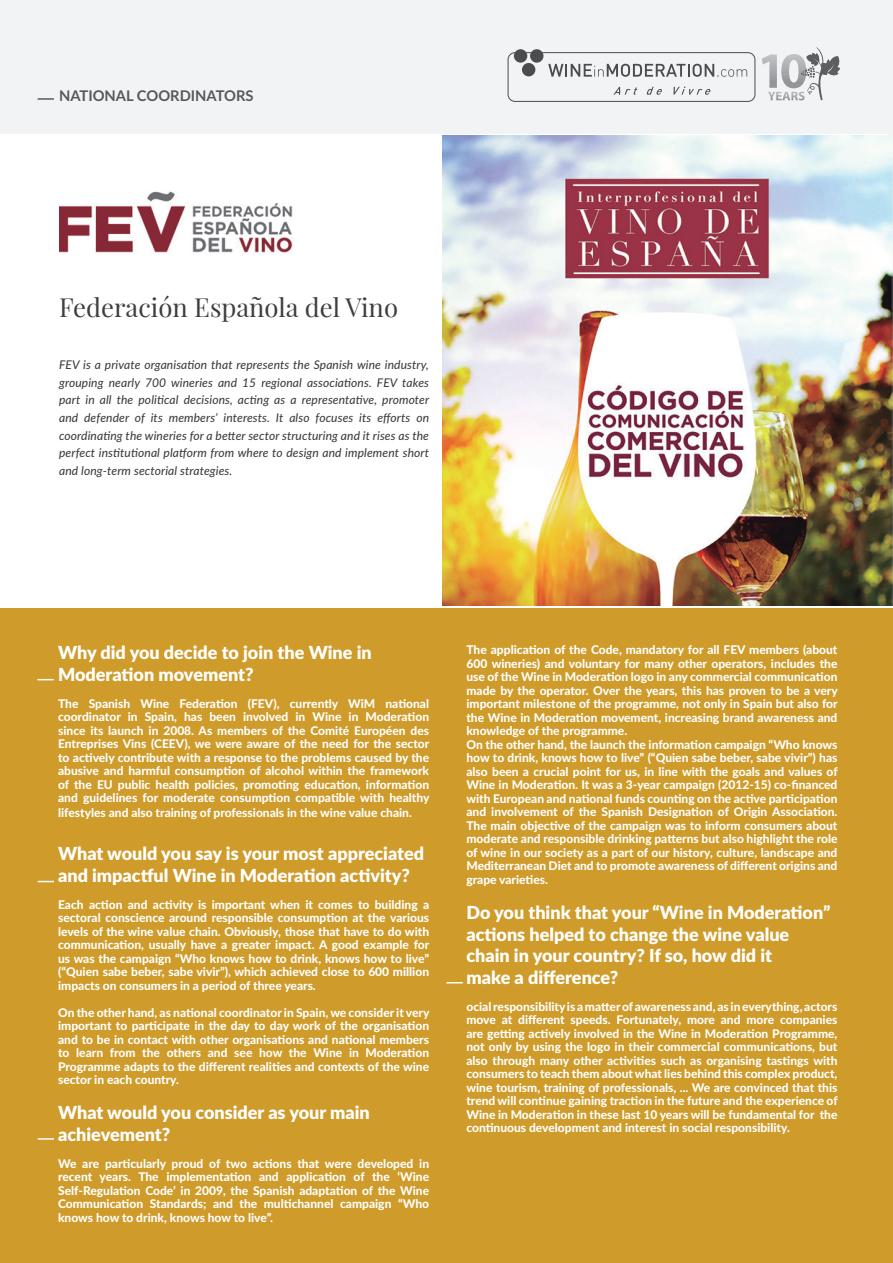
<style>
.page{position:relative;width:893px;height:1263px;background:#fff}
.page>*{position:absolute;margin:0;border:0;box-sizing:border-box;transform-origin:0 0}
.t1{font:25.8px "Playfair Display";color:#3e3e3f}
.t2{font:900 18px/21.6px "Lato";color:#fff}
.t3{font:700 14.7px "Lato";color:#57585a}
.t4{font:800 12px/13.5px "Lato";color:#fff;text-align:justify}
.t5{font:italic 500 12px/17.7px "Lato";letter-spacing:.01em;color:#3e3e3f;text-align:justify}
</style>
<div class="page">
<div style="left:0;top:0;width:893px;height:134px;background:#f2f3f4"></div>
<div style="left:0;top:608px;width:893px;height:655px;background:#cf9b2a"></div>
<div style="left:508px;top:52px;width:247px;height:50px;border:1px solid #4f5152;border-radius:7px"></div>
<svg style="left:613px;top:87px;width:24px;height:8px"></svg>
<svg style="left:647px;top:87px;width:15px;height:8px"></svg>
<svg style="left:673px;top:86px;width:38px;height:9px"></svg>
<svg style="left:548px;top:64px;width:199px;height:13px"></svg>
<img style="left:762px;top:56px;width:6px;height:9px">
<svg style="left:768px;top:48px;width:71px;height:53px"></svg>
<div style="left:514px;top:49px;width:13px;height:14px;background:#4f5152;border-radius:50%"></div>
<div style="left:530px;top:49px;width:13px;height:14px;background:#4f5152;border-radius:50%"></div>
<div style="left:522px;top:63px;width:13px;height:13px;background:#4f5152;border-radius:50%"></div>
<svg style="left:38px;top:881px;width:16px;height:1px"></svg>
<svg style="left:37px;top:679px;width:17px;height:1px"></svg>
<svg style="left:38px;top:98px;width:16px;height:2px"></svg>
<svg style="left:38px;top:1138px;width:16px;height:2px"></svg>
<svg style="left:446px;top:982px;width:17px;height:1px"></svg>
<img style="left:442px;top:136px;width:451px;height:470px">
<img style="left:59px;top:191px;width:234px;height:62px">
<p class="t3" style="left:59px;top:85px;width:196px">NATIONAL COORDINATORS</p>
<h1 class="t1" style="left:59px;top:291px;width:340px">Federación Española del Vino</h1>
<p class="t5" style="left:59px;top:355px;width:372px">FEV is a private organisation that represents the Spanish wine industry, grouping nearly 700 wineries and 15 regional associations. FEV takes part in all the political decisions, acting as a representative, promoter and defender of its members’ interests. It also focuses its efforts on coordinating the wineries for a better sector structuring and it rises as the perfect institutional platform from where to design and implement short and long-term sectorial strategies.</p>
<h2 class="t2" style="left:58px;top:641px;width:315px">Why did you decide to join the Wine in<br>Moderation movement?</h2>
<p class="t4" style="left:58px;top:696px;width:373px">The Spanish Wine Federation (FEV), currently WiM national coordinator in Spain, has been involved in Wine in Moderation since its launch in 2008. As members of the Comité Européen des Entreprises Vins (CEEV), we were aware of the need for the sector to actively contribute with a response to the problems caused by the abusive and harmful consumption of alcohol within the framework of the EU public health policies, promoting education, information and guidelines for moderate consumption compatible with healthy lifestyles and also training of professionals in the wine value chain.</p>
<h2 class="t2" style="left:58px;top:842px;width:367px">What would you say is your most appreciated and impactful Wine in Moderation activity?</h2>
<p class="t4" style="left:58px;top:897px;width:373px">Each action and activity is important when it comes to building a sectoral conscience around responsible consumption at the various levels of the wine value chain. Obviously, those that have to do with communication, usually have a greater impact. A good example for us was the campaign “Who knows how to drink, knows how to live” (“Quien sabe beber, sabe vivir”), which achieved close to 600 million impacts on consumers in a period of three years.</p>
<p class="t4" style="left:58px;top:1005px;width:373px">On the other hand, as national coordinator in Spain, we consider it very important to participate in the day to day work of the organisation and to be in contact with other organisations and national members to learn from the others and see how the Wine in Moderation Programme adapts to the different realities and contexts of the wine sector in each country.</p>
<h2 class="t2" style="left:58px;top:1101px;width:313px">What would you consider as your main achievement?</h2>
<p class="t4" style="left:58px;top:1156px;width:373px">We are particularly proud of two actions that were developed in recent years. The implementation and application of the ‘Wine Self-Regulation Code’ in 2009, the Spanish adaptation of the Wine Communication Standards; and the multichannel campaign “Who knows how to drink, knows how to live”.</p>
<p class="t4" style="left:466px;top:643px;width:373px;text-align:left">The application of the Code, mandatory for all FEV members (about 600 wineries) and voluntary for many other operators, includes the use of the Wine in Moderation logo in any commercial communication made by the operator. Over the years, this has proven to be a very important milestone of the programme, not only in Spain but also for the Wine in Moderation movement, increasing brand awareness and knowledge of the programme.<br>On the other hand, the launch the information campaign “Who knows how to drink, knows how to live” (“Quien sabe beber, sabe vivir”) has also been a crucial point for us, in line with the goals and values of Wine in Moderation. It was a 3-year campaign (2012-15) co-financed with European and national funds counting on the active participation and involvement of the Spanish Designation of Origin Association.<br>The main objective of the campaign was to inform consumers about moderate and responsible drinking patterns but also highlight the role of wine in our society as a part of our history, culture, landscape and Mediterranean Diet and to promote awareness of different origins and grape varieties.</p>
<h2 class="t2" style="left:466px;top:901px;width:365px">Do you think that your “Wine in Moderation” actions helped to change the wine value chain in your country? If so, how did it<br>make a difference?</h2>
<p class="t4" style="left:466px;top:999px;width:373px">ocial responsibility is a matter of awareness and, as in everything, actors move at different speeds. Fortunately, more and more companies are getting actively involved in the Wine in Moderation Programme, not only by using the logo in their commercial communications, but also through many other activities such as organising tastings with consumers to teach them about what lies behind this complex product, wine tourism, training of professionals, ... We are convinced that this trend will continue gaining traction in the future and the experience of Wine in Moderation in these last 10 years will be fundamental for the continuous development and interest in social responsibility.</p>
</div>
